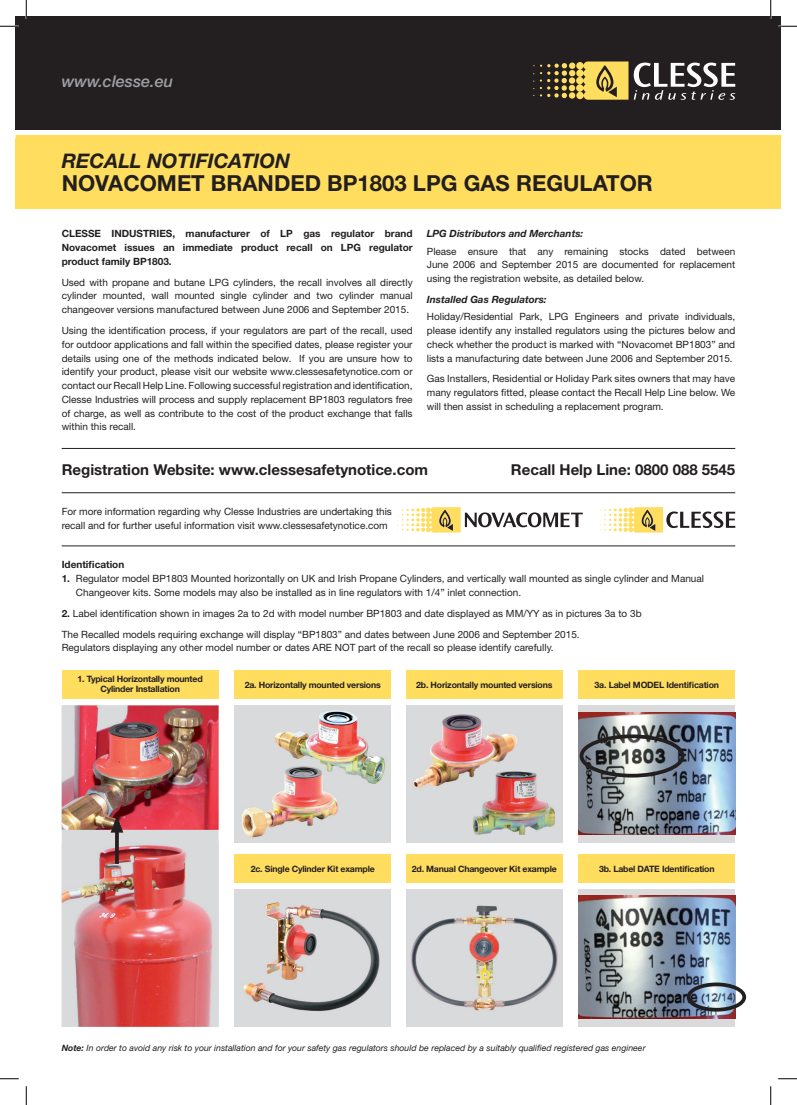
<style>
.page{position:relative;width:797px;height:1105px;background:#fff}
.page>*{position:absolute;margin:0;border:0;box-sizing:border-box;transform-origin:0 0}
.t1{font:700 22.12px "Helvetica Neue";color:#231f20}
.t2{font:italic 700 20.12px "Helvetica Neue";color:#231f20}
.t3{font:italic 500 16.25px "Helvetica Neue";color:#9d9fa2}
.t4{font:700 15px "Helvetica Neue";color:#231f20}
.t5{font:10px/13.8px "Helvetica Neue";color:#231f20;text-align:justify}
.t6{font:700 10px/13.8px "Helvetica Neue";color:#231f20;text-align:justify}
.t7{font:italic 700 10px "Helvetica Neue";color:#231f20}
.t8{font:700 8.75px/10px "Helvetica Neue";letter-spacing:-.02em;color:#231f20;text-align:center}
.t9{font:italic 8.75px "Helvetica Neue";color:#231f20}
.s1{font-weight:700}
</style>
<div class="page">
<div style="left:16px;top:138px;width:765px;height:71px;background:#ffdd5f"></div>
<hr style="left:16px;top:135px;width:765px;height:4px;background:#ffdd5f">
<div style="left:16px;top:16px;width:765px;height:114px;background:#231f20"></div>
<hr style="left:62px;top:448px;width:673px;height:1px;background:#231f20">
<hr style="left:62px;top:492px;width:673px;height:1px;background:#231f20">
<hr style="left:62px;top:546px;width:673px;height:1px;background:#231f20">
<svg style="left:397px;top:507px;width:186px;height:26px"></svg>
<svg style="left:599px;top:507px;width:136px;height:26px"></svg>
<div style="left:62px;top:670px;width:156px;height:29px;background:#ffdd5f"></div>
<div style="left:406px;top:670px;width:157px;height:29px;background:#ffdd5f"></div>
<div style="left:234px;top:670px;width:157px;height:29px;background:#ffdd5f"></div>
<div style="left:578px;top:670px;width:157px;height:29px;background:#ffdd5f"></div>
<div style="left:234px;top:705px;width:157px;height:138px;background:#d9dadc"></div>
<div style="left:406px;top:705px;width:157px;height:138px;background:#d9dadc"></div>
<div style="left:578px;top:705px;width:157px;height:138px;background:#d9dadc"></div>
<img style="left:578px;top:713px;width:157px;height:122px">
<div style="left:406px;top:854px;width:157px;height:28px;background:#ffdd5f"></div>
<div style="left:234px;top:854px;width:157px;height:28px;background:#ffdd5f"></div>
<div style="left:578px;top:854px;width:157px;height:28px;background:#ffdd5f"></div>
<div style="left:234px;top:889px;width:157px;height:138px;background:#d9dadc"></div>
<div style="left:406px;top:889px;width:157px;height:138px;background:#d9dadc"></div>
<div style="left:578px;top:889px;width:157px;height:138px;background:#d9dadc"></div>
<img style="left:578px;top:896px;width:157px;height:122px">
<div style="left:62px;top:830px;width:156px;height:12px;background:#d9dadc"></div>
<img style="left:62px;top:842px;width:156px;height:185px">
<img style="left:473px;top:772px;width:82px;height:63px">
<img style="left:414px;top:714px;width:107px;height:74px">
<img style="left:473px;top:772px;width:48px;height:20px">
<img style="left:243px;top:902px;width:137px;height:109px">
<img style="left:410px;top:905px;width:148px;height:106px">
<img style="left:62px;top:705px;width:156px;height:125px">
<img style="left:274px;top:710px;width:111px;height:74px">
<img style="left:242px;top:784px;width:96px;height:53px">
<img style="left:274px;top:766px;width:64px;height:18px">
<svg style="left:115px;top:833px;width:4px;height:31px"></svg>
<svg style="left:111px;top:815px;width:12px;height:18px"></svg>
<div style="left:579px;top:734px;width:105px;height:43px;border:4px solid #231f20;border-radius:50%"></div>
<div style="left:686px;top:982px;width:60px;height:30px;border:4px solid #231f20;border-radius:50%"></div>
<svg style="left:540px;top:61px;width:195px;height:39px"></svg>
<svg style="left:0;top:25px;width:19px;height:2px"></svg>
<svg style="left:778px;top:25px;width:19px;height:2px"></svg>
<svg style="left:0;top:1078px;width:19px;height:1px"></svg>
<svg style="left:778px;top:1078px;width:19px;height:1px"></svg>
<svg style="left:25px;top:0;width:2px;height:19px"></svg>
<svg style="left:25px;top:1086px;width:2px;height:19px"></svg>
<svg style="left:770px;top:0;width:1px;height:19px"></svg>
<svg style="left:770px;top:1086px;width:1px;height:19px"></svg>
<h3 class="t3" style="left:62px;top:71px;width:113px">www.clesse.eu</h3>
<h2 class="t2" style="left:62px;top:148px;width:230px">RECALL NOTIFICATION</h2>
<h1 class="t1" style="left:62px;top:169px;width:592px">NOVACOMET BRANDED BP1803 LPG GAS REGULATOR</h1>
<p class="t6" style="left:62px;top:227px;width:352px">CLESSE INDUSTRIES, manufacturer of LP gas regulator brand Novacomet issues an immediate product recall on LPG regulator product family BP1803.</p>
<p class="t5" style="left:62px;top:275px;width:352px">Used with propane and butane LPG cylinders, the recall involves all directly cylinder mounted, wall mounted single cylinder and two cylinder manual changeover versions manufactured between June 2006 and September 2015.</p>
<p class="t5" style="left:62px;top:323px;width:352px">Using the identification process, if your regulators are part of the recall, used for outdoor applications and fall within the specified dates, please register your details using one of the methods indicated below. If you are unsure how to identify your product, please visit our website www.clessesafetynotice.com or contact our Recall Help Line. Following successful registration and identification, Clesse Industries will process and supply replacement BP1803 regulators free of charge, as well as contribute to the cost of the product exchange that falls within this recall.</p>
<p class="t7" style="left:427px;top:228px;width:158px">LPG Distributors and Merchants:</p>
<p class="t5" style="left:427px;top:244px;width:310px">Please ensure that any remaining stocks dated between June 2006 and September 2015 are documented for replacement using the registration website, as detailed below.</p>
<p class="t7" style="left:427px;top:293px;width:121px">Installed Gas Regulators:</p>
<p class="t5" style="left:427px;top:310px;width:310px">Holiday/Residential Park, LPG Engineers and private individuals, please identify any installed regulators using the pictures below and check whether the product is marked with “Novacomet BP1803” and lists a manufacturing date between June 2006 and September 2015.</p>
<p class="t5" style="left:427px;top:372px;width:310px">Gas Installers, Residential or Holiday Park sites owners that may have many regulators fitted, please contact the Recall Help Line below. We will then assist in scheduling a replacement program.</p>
<h3 class="t4" style="left:62px;top:460px;width:368px">Registration Website: www.clessesafetynotice.com</h3>
<h3 class="t4" style="left:511px;top:460px;width:226px">Recall Help Line: 0800 088 5545</h3>
<p class="t5" style="left:62px;top:504px;width:332px">For more information regarding why Clesse Industries are undertaking this recall and for further useful information visit www.clessesafetynotice.com</p>
<p class="t6" style="left:62px;top:558px;width:64px">Identification</p>
<p class="t5" style="left:76px;top:571px;width:629px;text-indent:-14px"><span class="s1">1.</span> Regulator model BP1803 Mounted horizontally on UK and Irish Propane Cylinders, and vertically wall mounted as single cylinder and Manual<br>Changeover kits. Some models may also be installed as in line regulators with 1/4” inlet connection.</p>
<p class="t5" style="left:62px;top:602px;width:581px;line-height:20.9px"><span class="s1">2.</span> Label identification shown in images 2a to 2d with model number BP1803 and date displayed as MM/YY as in pictures 3a to 3b<br>The Recalled models requiring exchange will display “BP1803” and dates between June 2006 and September 2015.</p>
<p class="t5" style="left:62px;top:641px;width:493px">Regulators displaying any other model number or dates ARE NOT part of the recall so please identify carefully.</p>
<p class="t8" style="left:77px;top:674px;width:127px">1. Typical Horizontally mounted<br>Cylinder Installation</p>
<p class="t8" style="left:245px;top:679px;width:138px">2a. Horizontally mounted versions</p>
<p class="t8" style="left:416px;top:679px;width:138px">2b. Horizontally mounted versions</p>
<p class="t8" style="left:594px;top:679px;width:126px">3a. Label MODEL Identification</p>
<p class="t8" style="left:251px;top:863px;width:126px">2c. Single Cylinder Kit example</p>
<p class="t8" style="left:412px;top:863px;width:146px">2d. Manual Changeover Kit example</p>
<p class="t8" style="left:599px;top:863px;width:117px">3b. Label DATE Identification</p>
<p class="t9" style="left:62px;top:1043px;width:585px"><span class="s1">Note:</span> In order to avoid any risk to your installation and for your safety gas regulators should be replaced by a suitably qualified registered gas engineer</p>
</div>
